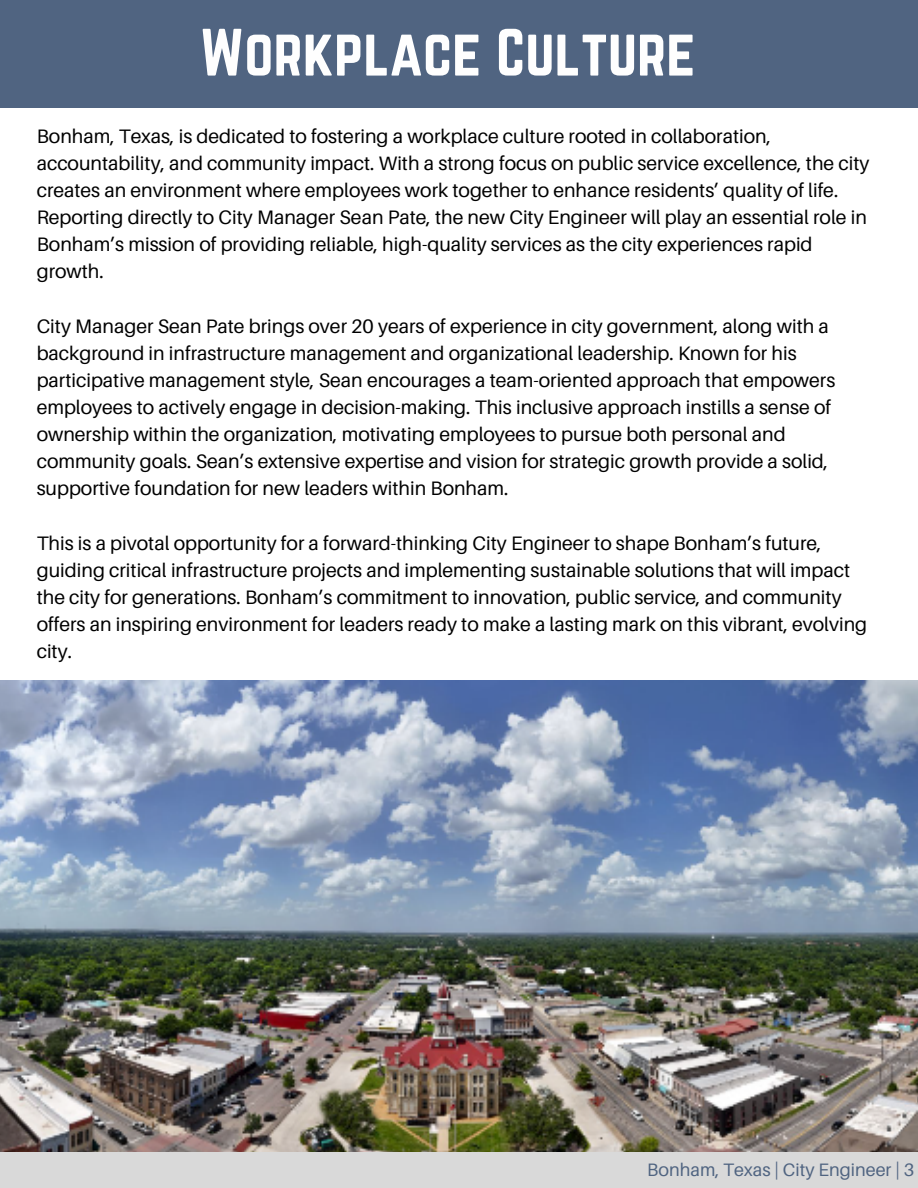
<style>
.page{position:relative;width:918px;height:1188px;background:#fff}
.page>*{position:absolute;margin:0;border:0;box-sizing:border-box;transform-origin:0 0}
.t1{font:58.5px "Norwester";color:#fefefe}
.t2{font:19.5px/27.2px "Aileron";color:#000}
.t3{font:18px "Aileron";color:#506481}
</style>
<div class="page">
<div style="left:0;top:0;width:918px;height:107px;background:#506481"></div>
<img style="left:0;top:681px;width:918px;height:471px">
<div style="left:0;top:1152px;width:918px;height:36px;background:#d9d9d9"></div>
<p class="t1" style="left:200px;top:17px;width:497px">Workplace Culture</p>
<h1 class="t2" style="left:37px;top:122px;width:834px">Bonham, Texas, is dedicated to fostering a workplace culture rooted in collaboration, accountability, and community impact. With a strong focus on public service excellence, the city creates an environment where employees work together to enhance residents’ quality of life.<br>Reporting directly to City Manager Sean Pate, the new City Engineer will play an essential role in Bonham’s mission of providing reliable, high-quality services as the city experiences rapid growth.</h1>
<p class="t2" style="left:37px;top:312px;width:800px">City Manager Sean Pate brings over 20 years of experience in city government, along with a background in infrastructure management and organizational leadership. Known for his participative management style, Sean encourages a team-oriented approach that empowers employees to actively engage in decision-making. This inclusive approach instills a sense of ownership within the organization, motivating employees to pursue both personal and community goals. Sean’s extensive expertise and vision for strategic growth provide a solid, supportive foundation for new leaders within Bonham.</p>
<p class="t2" style="left:37px;top:529px;width:832px">This is a pivotal opportunity for a forward-thinking City Engineer to shape Bonham’s future, guiding critical infrastructure projects and implementing sustainable solutions that will impact the city for generations. Bonham’s commitment to innovation, public service, and community offers an inspiring environment for leaders ready to make a lasting mark on this vibrant, evolving city.</p>
<p class="t3" style="left:647px;top:1158px;width:268px">Bonham, Texas | City Engineer | 3</p>
</div>
